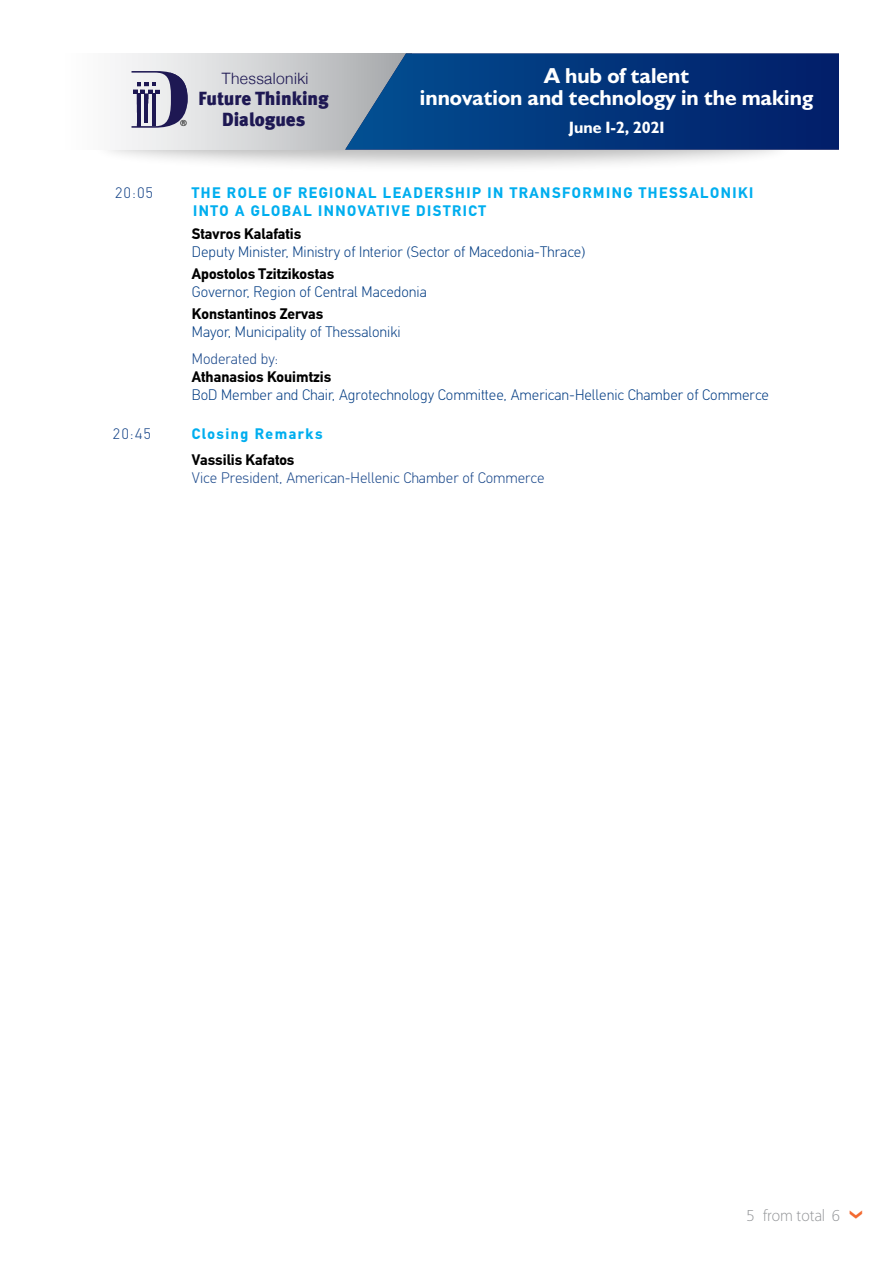
<style>
.page{position:relative;width:893px;height:1263px;background:#fff}
.page>*{position:absolute;margin:0;border:0;box-sizing:border-box;transform-origin:0 0}
.t1{font:700 21.75px/21.5px "Gill Sans Hel";color:#fff;text-align:center}
.t2{font:18.9px/21px "Meta Black Greek LF";color:#1e1853;text-align:center}
.t3{font:700 16.5px "Gill Sans Hel";color:#fff}
.t4{font:300 15.75px "Helvetica Neue";letter-spacing:.025em;color:#1e1853}
.t5{font:100 15.75px "PF Catalog";color:#939598}
.t6{font:300 15px "CF Din";color:#023c83}
.t7{font:700 15px/18px "CF Din";letter-spacing:.1em;color:#00aeef}
.t8{font:700 15px "CF Din";color:#000}
.t9{font:300 15px "CF Din";color:#19478a}
.t10{font:300 8.7px "PF Catalog";color:#000}
</style>
<div class="page">
<div style="left:91px;top:109px;width:703px;height:65px;background:#000;opacity:.28"></div>
<svg style="left:91px;top:53px;width:320px;height:96px"></svg>
<img style="left:345px;top:54px;width:494px;height:96px">
<svg style="left:132px;top:71px;width:56px;height:57px"></svg>
<p class="t10" style="left:180px;top:118px;width:8px">®</p>
<p class="t4" style="left:222px;top:65px;width:88px">Thessaloniki</p>
<p class="t2" style="left:199px;top:88px;width:132px">Future Thinking<br>Dialogues</p>
<h1 class="t1" style="left:420px;top:66px;width:395px">A hub of talent<br>innovation and technology in the making</h1>
<p class="t3" style="left:569px;top:119px;width:97px">June 1-2, 2021</p>
<p class="t9" style="left:115px;top:185px;width:39px">20:05</p>
<p class="t7" style="left:192px;top:184px;width:563px">THE ROLE OF REGIONAL LEADERSHIP IN TRANSFORMING THESSALONIKI<br>INTO A GLOBAL INNOVATIVE DISTRICT</p>
<p class="t8" style="left:192px;top:225px;width:111px">Stavros Kalafatis</p>
<p class="t6" style="left:192px;top:243px;width:395px">Deputy Minister, Ministry of Interior (Sector of Macedonia-Thrace)</p>
<p class="t8" style="left:192px;top:265px;width:144px">Apostolos Tzitzikostas</p>
<p class="t6" style="left:192px;top:283px;width:236px">Governor, Region of Central Macedonia</p>
<p class="t8" style="left:192px;top:306px;width:133px">Konstantinos Zervas</p>
<p class="t6" style="left:192px;top:324px;width:210px">Mayor, Municipality of Thessaloniki</p>
<p class="t9" style="left:192px;top:350px;width:88px">Moderated by:</p>
<p class="t8" style="left:192px;top:368px;width:141px">Athanasios Kouimtzis</p>
<p class="t6" style="left:192px;top:386px;width:579px">BoD Member and Chair, Agrotechnology Committee, American-Hellenic Chamber of Commerce</p>
<p class="t9" style="left:113px;top:425px;width:39px">20:45</p>
<p class="t7" style="left:192px;top:425px;width:132px">Closing Remarks</p>
<p class="t8" style="left:192px;top:452px;width:104px">Vassilis Kafatos</p>
<p class="t9" style="left:192px;top:470px;width:354px">Vice President, American-Hellenic Chamber of Commerce</p>
<p class="t5" style="left:747px;top:1207px;width:95px">5 from total 6</p>
</div>
